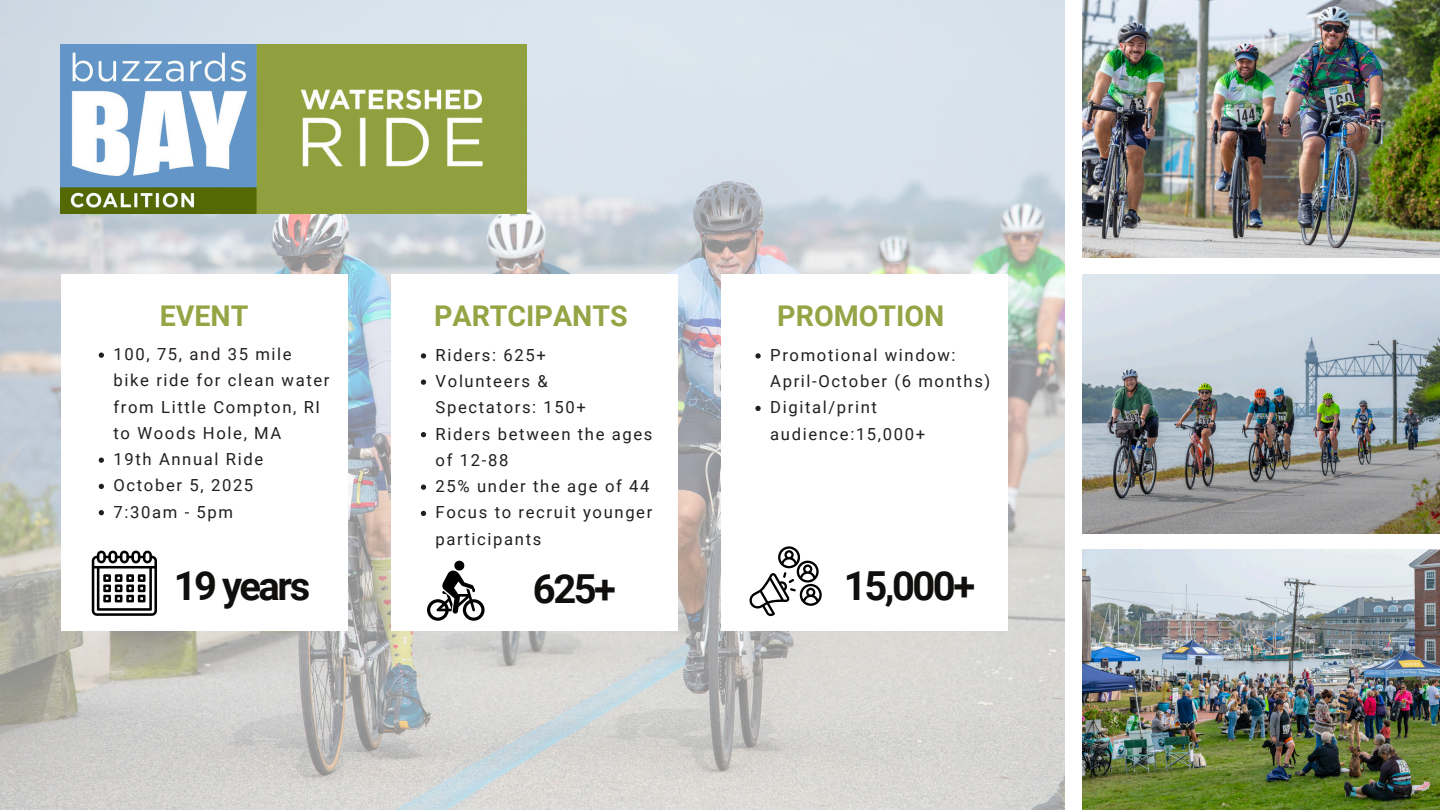
<style>
.page{position:relative;width:1440px;height:810px;background:#fff}
.page>*{position:absolute;margin:0;border:0;box-sizing:border-box;transform-origin:0 0}
.t1{font:700 40px "Roboto";letter-spacing:-.06em;color:#100f0d}
.t2{font:700 28.6px "Roboto";color:#94a545}
.t3{font:16.7px/26.2px "Roboto";letter-spacing:.1em;color:#231f20}
</style>
<div class="page">
<img style="left:0;top:0;width:1065px;height:810px">
<div style="left:61px;top:275px;width:287px;height:356px;background:#fff"></div>
<div style="left:391px;top:275px;width:287px;height:356px;background:#fff"></div>
<img style="left:1082px;top:0;width:358px;height:258px">
<img style="left:1082px;top:275px;width:358px;height:259px">
<img style="left:1082px;top:550px;width:358px;height:260px">
<div style="left:721px;top:275px;width:287px;height:356px;background:#fff"></div>
<svg style="left:749px;top:546px;width:73px;height:70px"></svg>
<svg style="left:427px;top:561px;width:58px;height:60px"></svg>
<svg style="left:99px;top:353px;width:5px;height:5px"></svg>
<svg style="left:99px;top:458px;width:5px;height:5px"></svg>
<svg style="left:99px;top:484px;width:5px;height:5px"></svg>
<svg style="left:99px;top:510px;width:5px;height:5px"></svg>
<svg style="left:421px;top:353px;width:5px;height:6px"></svg>
<svg style="left:421px;top:380px;width:5px;height:5px"></svg>
<svg style="left:421px;top:432px;width:5px;height:5px"></svg>
<svg style="left:421px;top:485px;width:5px;height:5px"></svg>
<svg style="left:421px;top:511px;width:5px;height:5px"></svg>
<svg style="left:755px;top:353px;width:6px;height:6px"></svg>
<svg style="left:755px;top:406px;width:6px;height:5px"></svg>
<svg style="left:92px;top:551px;width:65px;height:65px"></svg>
<img style="left:61px;top:45px;width:466px;height:168px">
<p class="t2" style="left:160px;top:299px;width:90px">EVENT</p>
<p class="t3" style="left:114px;top:341px;width:217px">100, 75, and 35 mile bike ride for clean water from Little Compton, RI to Woods Hole, MA</p>
<p class="t3" style="left:114px;top:446px;width:151px">19th Annual Ride</p>
<p class="t3" style="left:114px;top:472px;width:141px">October 5, 2025</p>
<h2 class="t3" style="left:114px;top:499px;width:121px">7:30am - 5pm</h2>
<h3 class="t1" style="left:174px;top:563px;width:138px">19 years</h3>
<p class="t2" style="left:434px;top:300px;width:195px">PARTCIPANTS</p>
<p class="t3" style="left:436px;top:342px;width:112px">Riders: 625+</p>
<p class="t3" style="left:436px;top:368px;width:152px">Volunteers &amp;<br>Spectators: 150+</p>
<p class="t3" style="left:436px;top:421px;width:218px">Riders between the ages of 12-88</p>
<p class="t3" style="left:436px;top:473px;width:215px">25% under the age of 44</p>
<p class="t3" style="left:436px;top:499px;width:218px">Focus to recruit younger participants</p>
<p class="t1" style="left:533px;top:566px;width:85px">625+</p>
<h3 class="t2" style="left:777px;top:300px;width:169px">PROMOTION</h3>
<p class="t3" style="left:770px;top:342px;width:222px">Promotional window:<br>April-October (6 months)</p>
<h1 class="t3" style="left:770px;top:394px;width:156px">Digital/print audience:15,000+</h1>
<p class="t1" style="left:844px;top:563px;width:133px">15,000+</p>
</div>
